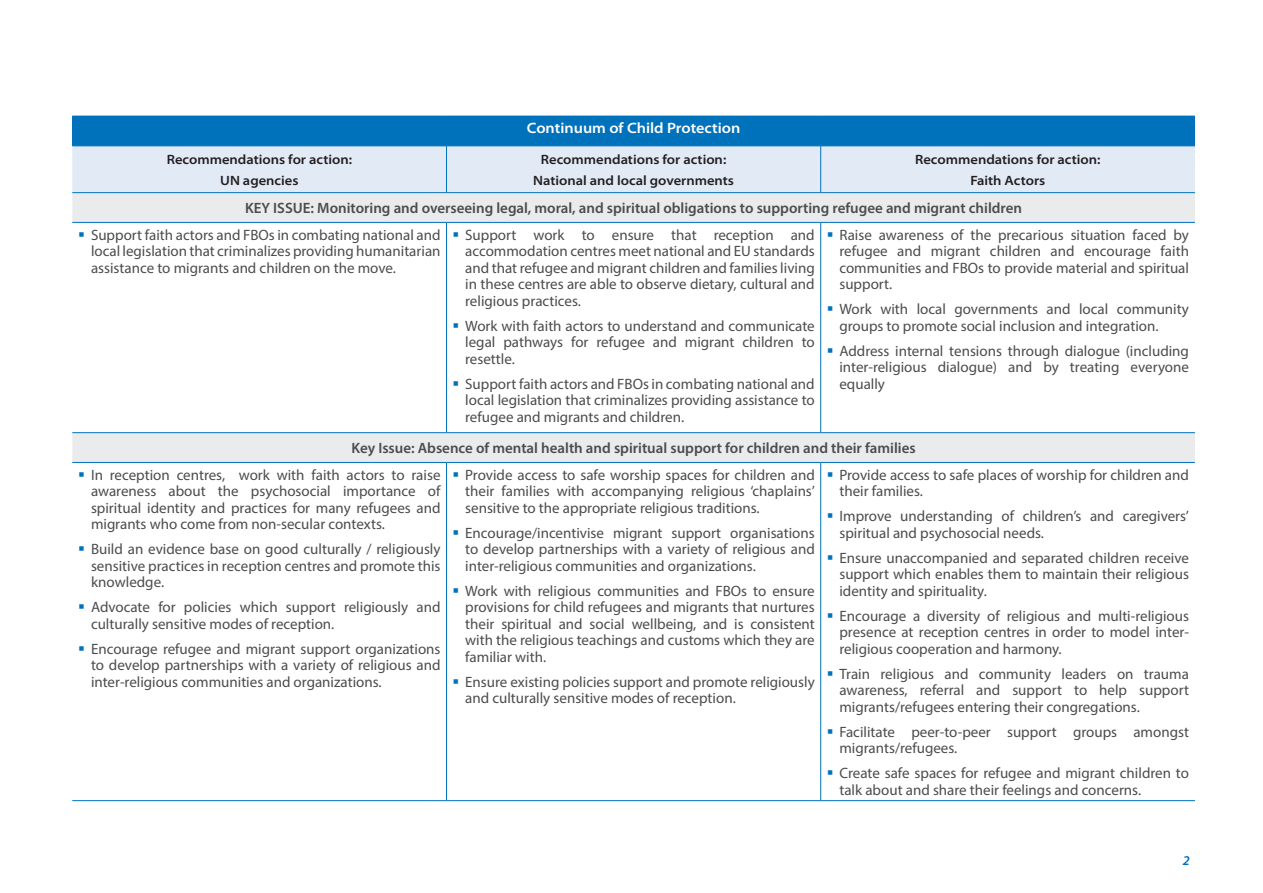
<style>
.page{position:relative;width:1263px;height:893px;background:#fff}
.page>*{position:absolute;margin:0;border:0;box-sizing:border-box;transform-origin:0 0}
.t1{font:15px/16.5px "Myriad Pro";color:#4b4c4d;text-align:justify}
.text{font:600 15px "Myriad Pro";color:#4b4c4d}
.subtitle_in_agenda{font:600 semi-expanded 15px "Myriad Pro";color:#fff}
.subtitle_in_agenda-2{font:600 semi-expanded 13.5px "Myriad Pro";color:#231f20}
.t2{font:italic 600 13.5px "Myriad Pro";color:#0072bc}
</style>
<div class="page">
<div style="left:72px;top:116px;width:1123px;height:30px;background:#0072bc"></div>
<div style="left:72px;top:147px;width:1123px;height:45px;background:#e2eaf6"></div>
<svg style="left:72px;top:193px;width:1123px;height:269px"></svg>
<hr style="left:72px;top:146px;width:374px;height:1px;background:#0072bc">
<hr style="left:446px;top:146px;width:375px;height:1px;background:#0072bc">
<hr style="left:446px;top:146px;width:1px;height:46px;background:#0072bc">
<hr style="left:821px;top:146px;width:374px;height:1px;background:#0072bc">
<hr style="left:820px;top:146px;width:1px;height:46px;background:#0072bc">
<hr style="left:72px;top:192px;width:374px;height:1px;background:#0072bc">
<hr style="left:446px;top:192px;width:375px;height:1px;background:#0072bc">
<hr style="left:821px;top:192px;width:374px;height:1px;background:#0072bc">
<hr style="left:72px;top:432px;width:374px;height:1px;background:#0072bc">
<hr style="left:446px;top:432px;width:375px;height:1px;background:#0072bc">
<hr style="left:821px;top:432px;width:374px;height:1px;background:#0072bc">
<hr style="left:72px;top:222px;width:374px;height:1px;background:#0072bc">
<hr style="left:446px;top:222px;width:375px;height:1px;background:#0072bc">
<hr style="left:446px;top:223px;width:1px;height:209px;background:#0072bc">
<hr style="left:821px;top:222px;width:374px;height:1px;background:#0072bc">
<hr style="left:820px;top:223px;width:1px;height:209px;background:#0072bc">
<hr style="left:72px;top:462px;width:374px;height:1px;background:#0072bc">
<hr style="left:446px;top:462px;width:375px;height:1px;background:#0072bc">
<hr style="left:446px;top:463px;width:1px;height:337px;background:#0072bc">
<hr style="left:821px;top:462px;width:374px;height:1px;background:#0072bc">
<hr style="left:820px;top:463px;width:1px;height:337px;background:#0072bc">
<hr style="left:72px;top:800px;width:374px;height:1px;background:#0072bc">
<hr style="left:446px;top:800px;width:375px;height:1px;background:#0072bc">
<hr style="left:821px;top:800px;width:374px;height:1px;background:#0072bc">
<svg style="left:79px;top:232px;width:5px;height:4px"></svg>
<svg style="left:454px;top:232px;width:4px;height:4px"></svg>
<svg style="left:454px;top:323px;width:4px;height:4px"></svg>
<svg style="left:454px;top:381px;width:4px;height:4px"></svg>
<svg style="left:828px;top:232px;width:4px;height:4px"></svg>
<svg style="left:828px;top:306px;width:4px;height:5px"></svg>
<svg style="left:828px;top:348px;width:4px;height:4px"></svg>
<p class="subtitle_in_agenda" style="left:527px;top:118px;width:215px">Continuum of Child Protection</p>
<p class="subtitle_in_agenda-2" style="left:915px;top:151px;width:187px">Recommendations for action:</p>
<p class="subtitle_in_agenda-2" style="left:970px;top:171px;width:76px">Faith Actors</p>
<p class="text" style="left:245px;top:199px;width:778px">KEY ISSUE: Monitoring and overseeing legal, moral, and spiritual obligations to supporting refugee and migrant children</p>
<p class="t1" style="left:91px;top:226px;width:351px">Support faith actors and FBOs in combating national and local legislation that criminalizes providing humanitarian assistance to migrants and children on the move.</p>
<p class="t1" style="left:465px;top:226px;width:351px">Support work to ensure that reception and accommodation centres meet national and EU standards and that refugee and migrant children and families living in these centres are able to observe dietary, cultural and religious practices.</p>
<p class="t1" style="left:465px;top:317px;width:351px">Work with faith actors to understand and communicate legal pathways for refugee and migrant children to resettle.</p>
<p class="t1" style="left:465px;top:375px;width:351px">Support faith actors and FBOs in combating national and local legislation that criminalizes providing assistance to refugee and migrants and children.</p>
<p class="subtitle_in_agenda-2" style="left:167px;top:151px;width:187px">Recommendations for action:</p>
<p class="subtitle_in_agenda-2" style="left:220px;top:171px;width:80px">UN agencies</p>
<p class="subtitle_in_agenda-2" style="left:541px;top:151px;width:187px">Recommendations for action:</p>
<p class="subtitle_in_agenda-2" style="left:533px;top:171px;width:202px">National and local governments</p>
<p class="t1" style="left:839px;top:226px;width:351px">Raise awareness of the precarious situation faced by refugee and migrant children and encourage faith communities and FBOs to provide material and spiritual support.</p>
<p class="t1" style="left:839px;top:301px;width:351px">Work with local governments and local community groups to promote social inclusion and integration.</p>
<p class="t1" style="left:839px;top:342px;width:351px">Address internal tensions through dialogue (including inter-religious dialogue) and by treating everyone equally</p>
<p class="text" style="left:351px;top:439px;width:566px">Key Issue: Absence of mental health and spiritual support for children and their families</p>
<p class="t1" style="left:91px;top:466px;width:351px">In reception centres, work with faith actors to raise awareness about the psychosocial importance of spiritual identity and practices for many refugees and migrants who come from non-secular contexts.</p>
<p class="t1" style="left:91px;top:541px;width:351px">Build an evidence base on good culturally / religiously sensitive practices in reception centres and promote this knowledge.</p>
<p class="t1" style="left:91px;top:599px;width:351px">Advocate for policies which support religiously and culturally sensitive modes of reception.</p>
<p class="t1" style="left:91px;top:640px;width:351px">Encourage refugee and migrant support organizations to develop partnerships with a variety of religious and inter-religious communities and organizations.</p>
<p class="t1" style="left:465px;top:466px;width:351px">Provide access to safe worship spaces for children and their families with accompanying religious ‘chaplains’ sensitive to the appropriate religious traditions.</p>
<p class="t1" style="left:465px;top:524px;width:351px">Encourage/incentivise migrant support organisations to develop partnerships with a variety of religious and inter-religious communities and organizations.</p>
<p class="t1" style="left:465px;top:582px;width:351px">Work with religious communities and FBOs to ensure provisions for child refugees and migrants that nurtures their spiritual and social wellbeing, and is consistent with the religious teachings and customs which they are familiar with.</p>
<p class="t1" style="left:465px;top:673px;width:351px">Ensure existing policies support and promote religiously and culturally sensitive modes of reception.</p>
<p class="t1" style="left:839px;top:466px;width:351px">Provide access to safe places of worship for children and their families.</p>
<p class="t1" style="left:839px;top:508px;width:351px">Improve understanding of children’s and caregivers’ spiritual and psychosocial needs.</p>
<p class="t1" style="left:839px;top:549px;width:351px">Ensure unaccompanied and separated children receive support which enables them to maintain their religious identity and spirituality.</p>
<p class="t1" style="left:839px;top:607px;width:351px">Encourage a diversity of religious and multi-religious presence at reception centres in order to model inter&shy;religious cooperation and harmony.</p>
<p class="t1" style="left:839px;top:665px;width:351px">Train religious and community leaders on trauma awareness, referral and support to help support migrants/refugees entering their congregations.</p>
<p class="t1" style="left:839px;top:723px;width:351px">Facilitate peer-to-peer support groups amongst migrants/refugees.</p>
<p class="t1" style="left:839px;top:765px;width:351px">Create safe spaces for refugee and migrant children to talk about and share their feelings and concerns.</p>
<p class="t2" style="left:1183px;top:852px;width:9px">2</p>
</div>
